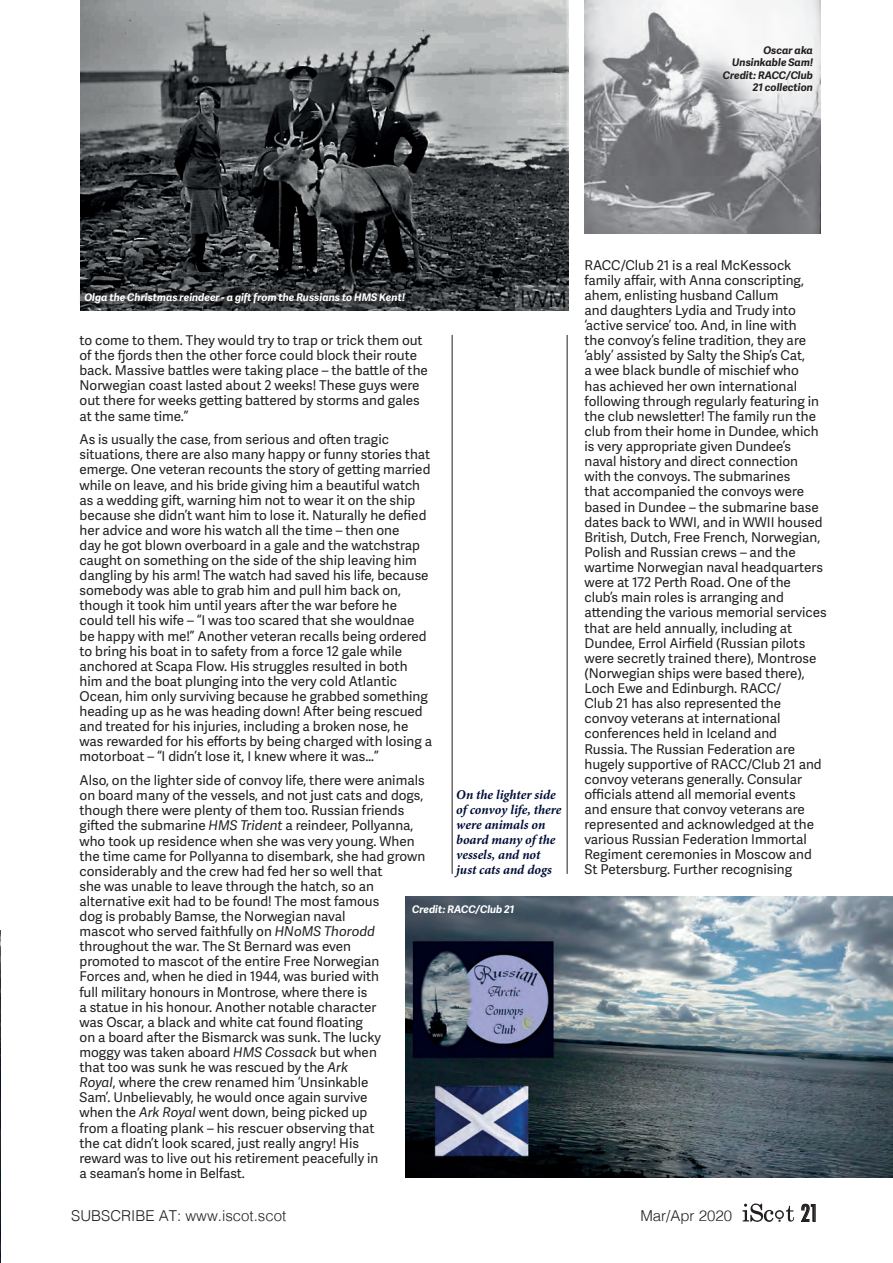
<style>
.page{position:relative;width:893px;height:1263px;background:#fff}
.page>*{position:absolute;margin:0;border:0;box-sizing:border-box;transform-origin:0 0}
.t1{font:500 condensed 22.5px "Futura";color:#231f20}
.t2{font:300 15px "Helvetica";color:#231f20}
.t3{font:13.5px/15.1px "Adelle Sans";color:#231f20}
.t4{font:italic 700 13.5px/15px "Minion Pro";letter-spacing:-.005em;color:#000d38}
.t5{font:italic 700 10.5px "Adelle Sans";color:#fff}
.t6{font:italic 700 10.5px/12.6px "Adelle Sans";color:#231f20;text-align:right}
.s1{font-style:italic}
</style>
<div class="page">
<hr style="left:452px;top:335px;width:1px;height:539px;background:#231f20">
<hr style="left:567px;top:335px;width:1px;height:539px;background:#231f20">
<img style="left:80px;top:0;width:489px;height:311px">
<img style="left:0;top:930px;width:1px;height:333px">
<img style="left:584px;top:0;width:236px;height:234px">
<img style="left:405px;top:896px;width:488px;height:282px">
<svg style="left:80px;top:286px;width:334px;height:25px;background:#37393b"></svg>
<svg style="left:801px;top:1204px;width:15px;height:18px"></svg>
<svg style="left:742px;top:1203px;width:53px;height:19px"></svg>
<p class="t6" style="left:723px;top:43px;width:92px">Oscar aka<br>Unsinkable Sam!<br>Credit: RACC/Club<br>21 collection</p>
<p class="t5" style="left:84px;top:290px;width:322px">Olga the Christmas reindeer - a gift from the Russians to HMS Kent!</p>
<p class="t3" style="left:80px;top:332px;width:350px">to come to them. They would try to trap or trick them out of the fjords then the other force could block their route back. Massive battles were taking place – the battle of the Norwegian coast lasted about 2 weeks! These guys were out there for weeks getting battered by storms and gales at the same time.”</p>
<p class="t3" style="left:80px;top:431px;width:354px">As is usually the case, from serious and often tragic situations, there are also many happy or funny stories that emerge. One veteran recounts the story of getting married while on leave, and his bride giving him a beautiful watch as a wedding gift, warning him not to wear it on the ship because she didn’t want him to lose it. Naturally he defied her advice and wore his watch all the time – then one<br>day he got blown overboard in a gale and the watchstrap caught on something on the side of the ship leaving him dangling by his arm! The watch had saved his life, because somebody was able to grab him and pull him back on, though it took him until years after the war before he could tell his wife – “I was too scared that she wouldnae be happy with me!” Another veteran recalls being ordered to bring his boat in to safety from a force 12 gale while anchored at Scapa Flow. His struggles resulted in both him and the boat plunging into the very cold Atlantic Ocean, him only surviving because he grabbed something heading up as he was heading down! After being rescued and treated for his injuries, including a broken nose, he was rewarded for his efforts by being charged with losing a motorboat – “I didn’t lose it, I knew where it was…”</p>
<p class="t3" style="left:80px;top:772px;width:347px">Also, on the lighter side of convoy life, there were animals on board many of the vessels, and not just cats and dogs, though there were plenty of them too. Russian friends gifted the submarine <span class="s1">HMS Trident</span> a reindeer, Pollyanna, who took up residence when she was very young. When the time came for Pollyanna to disembark, she had grown considerably and the crew had fed her so well that<br>she was unable to leave through the hatch, so an alternative exit had to be found! The most famous<br>dog is probably Bamse, the Norwegian naval<br>mascot who served faithfully on <span class="s1">HNoMS Thorodd </span>throughout the war. The St Bernard was even<br>promoted to mascot of the entire Free Norwegian<br>Forces and, when he died in 1944, was buried with<br>full military honours in Montrose, where there is<br>a statue in his honour. Another notable character<br>was Oscar, a black and white cat found floating<br>on a board after the Bismarck was sunk. The lucky moggy was taken aboard <span class="s1">HMS Cossack</span> but when<br>that too was sunk he was rescued by the <span class="s1">Ark<br>Royal</span>, where the crew renamed him ‘Unsinkable<br>Sam’. Unbelievably, he would once again survive<br>when the <span class="s1">Ark Royal</span> went down, being picked up<br>from a floating plank – his rescuer observing that<br>the cat didn’t look scared, just really angry! His<br>reward was to live out his retirement peacefully in<br>a seaman’s home in Belfast.</p>
<p class="t4" style="left:456px;top:787px;width:107px">On the lighter side of convoy life, there were animals on board many of the vessels, and not just cats and dogs</p>
<p class="t5" style="left:412px;top:902px;width:104px">Credit: RACC/Club 21</p>
<p class="t3" style="left:584px;top:257px;width:244px">RACC/Club 21 is a real McKessock family affair, with Anna conscripting, ahem, enlisting husband Callum<br>and daughters Lydia and Trudy into ‘active service’ too. And, in line with<br>the convoy’s feline tradition, they are ‘ably’ assisted by Salty the Ship’s Cat,<br>a wee black bundle of mischief who<br>has achieved her own international following through regularly featuring in the club newsletter! The family run the club from their home in Dundee, which is very appropriate given Dundee’s<br>naval history and direct connection with the convoys. The submarines<br>that accompanied the convoys were based in Dundee – the submarine base dates back to WWI, and in WWII housed British, Dutch, Free French, Norwegian, Polish and Russian crews – and the wartime Norwegian naval headquarters were at 172 Perth Road. One of the club’s main roles is arranging and attending the various memorial services that are held annually, including at Dundee, Errol Airfield (Russian pilots were secretly trained there), Montrose (Norwegian ships were based there), Loch Ewe and Edinburgh. RACC/<br>Club 21 has also represented the convoy veterans at international conferences held in Iceland and<br>Russia. The Russian Federation are hugely supportive of RACC/Club 21 and convoy veterans generally. Consular officials attend all memorial events<br>and ensure that convoy veterans are represented and acknowledged at the various Russian Federation Immortal Regiment ceremonies in Moscow and St Petersburg. Further recognising</p>
<p class="t2" style="left:71px;top:1203px;width:217px">SUBSCRIBE AT: www.iscot.scot</p>
<p class="t2" style="left:640px;top:1203px;width:93px">Mar/Apr 2020</p>
<h1 class="t1" style="left:801px;top:1199px;width:19px">21</h1>
</div>
